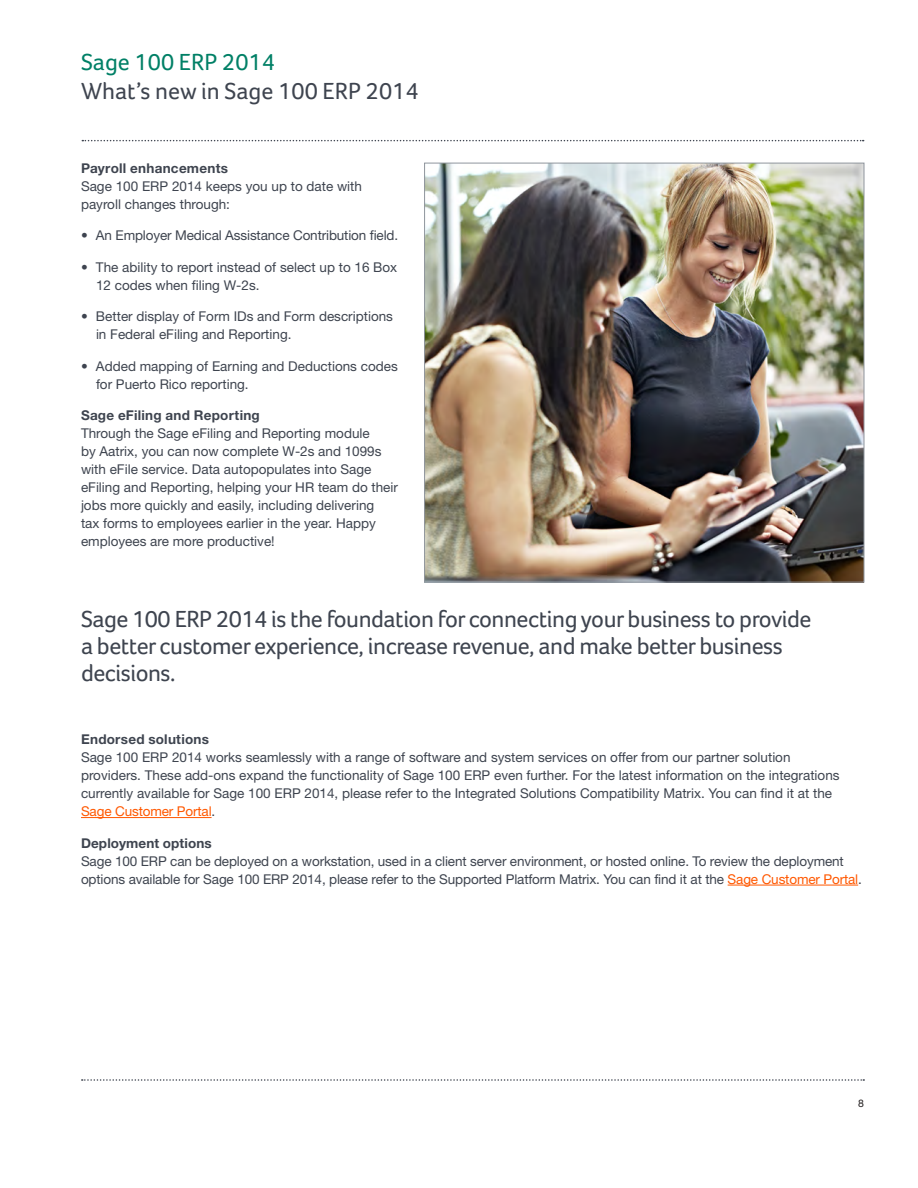
<style>
.page{position:relative;width:918px;height:1188px;background:#fff}
.page>*{position:absolute;margin:0;border:0;box-sizing:border-box;transform-origin:0 0}
.Body_Copy{font:24px/27px "Foco";letter-spacing:-.02em;color:#3e444f}
.Body_Copy-2{font:24px "Foco";color:#3e444f}
.t1{font:24px "Foco";color:#008066}
.Body_Copy-3{font:13.5px/18px "Helvetica Neue LT Std";color:#3e444f}
.t2{font:10.5px "Helvetica Neue LT Std";color:#231f20}
.s1{font-weight:700}
.s2{color:#ff5800}
</style>
<div class="page">
<svg style="left:82px;top:140px;width:782px;height:1px"></svg>
<svg style="left:82px;top:1079px;width:782px;height:2px"></svg>
<hr style="left:81px;top:817px;width:131px;height:1px;background:#ff5800">
<hr style="left:728px;top:885px;width:130px;height:1px;background:#ff5800">
<img style="left:426px;top:165px;width:436px;height:415px">
<h1 class="t1" style="left:81px;top:48px;width:195px">Sage 100 ERP 2014</h1>
<h1 class="Body_Copy-2" style="left:81px;top:77px;width:339px">What’s new in Sage 100 ERP 2014</h1>
<p class="Body_Copy-3" style="left:81px;top:159px;width:283px"><span class="s1">Payroll enhancements<br></span>Sage 100 ERP 2014 keeps you up to date with payroll changes through:</p>
<p class="Body_Copy-3" style="left:81px;top:226px;width:319px">• An Employer Medical Assistance Contribution field.</p>
<p class="Body_Copy-3" style="left:96px;top:258px;width:303px;text-indent:-15px">• The ability to report instead of select up to 16 Box<br>12 codes when filing W-2s.</p>
<p class="Body_Copy-3" style="left:96px;top:307px;width:299px;text-indent:-15px">• Better display of Form IDs and Form descriptions in Federal eFiling and Reporting.</p>
<p class="Body_Copy-3" style="left:96px;top:357px;width:303px;text-indent:-15px">• Added mapping of Earning and Deductions codes for Puerto Rico reporting.</p>
<p class="Body_Copy-3" style="left:81px;top:406px;width:319px"><span class="s1">Sage eFiling and Reporting<br></span>Through the Sage eFiling and Reporting module<br>by Aatrix, you can now complete W-2s and 1099s with eFile service. Data autopopulates into Sage eFiling and Reporting, helping your HR team do their jobs more quickly and easily, including delivering<br>tax forms to employees earlier in the year. Happy employees are more productive!</p>
<p class="Body_Copy" style="left:81px;top:605px;width:732px">Sage 100 ERP 2014 is the foundation for connecting your business to provide a better customer experience, increase revenue, and make better business decisions.</p>
<p class="Body_Copy-3" style="left:81px;top:730px;width:760px"><span class="s1">Endorsed solutions<br></span>Sage 100 ERP 2014 works seamlessly with a range of software and system services on offer from our partner solution providers. These add-ons expand the functionality of Sage 100 ERP even further. For the latest information on the integrations currently available for Sage 100 ERP 2014, please refer to the Integrated Solutions Compatibility Matrix. You can find it at the <span class="s2">Sage Customer Portal</span>.</p>
<p class="Body_Copy-3" style="left:81px;top:834px;width:782px"><span class="s1">Deployment options<br></span>Sage 100 ERP can be deployed on a workstation, used in a client server environment, or hosted online. To review the deployment options available for Sage 100 ERP 2014, please refer to the Supported Platform Matrix. You can find it at the <span class="s2">Sage Customer Portal</span>.</p>
<p class="t2" style="left:858px;top:1097px;width:7px">8</p>
</div>
